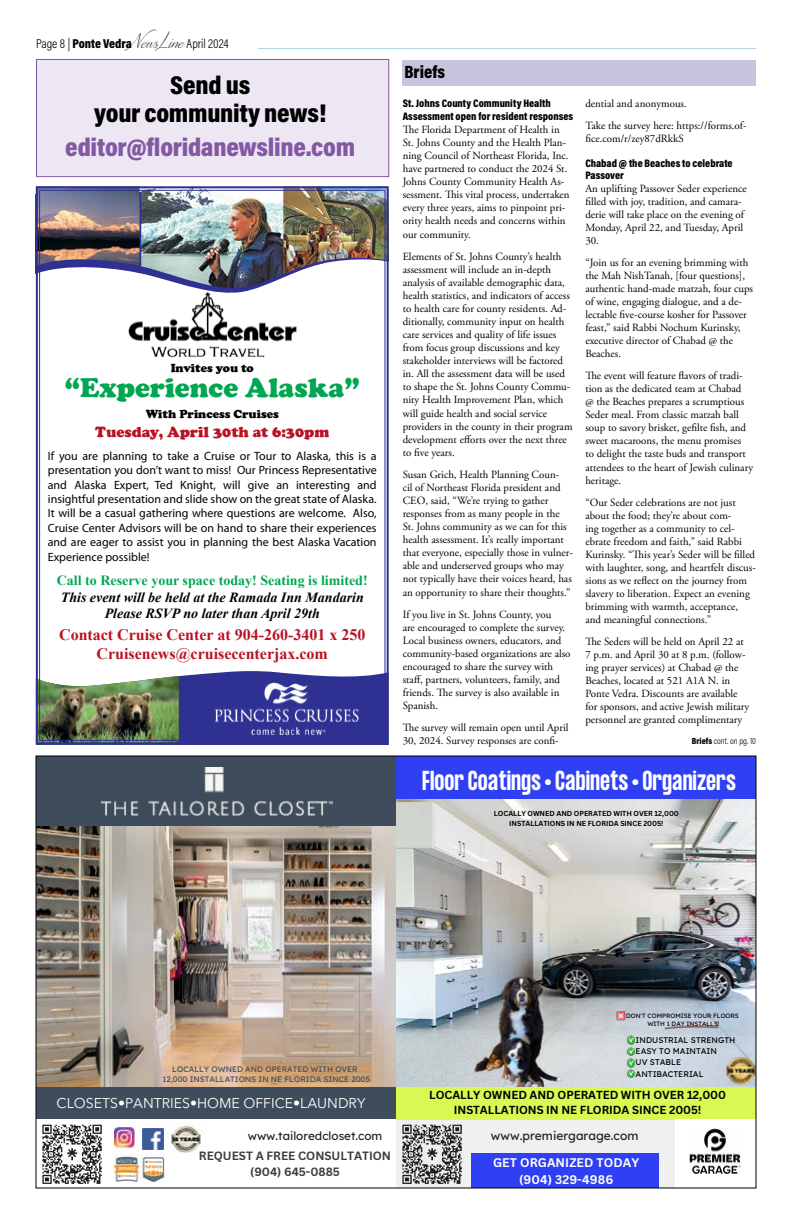
<style>
.page{position:relative;width:792px;height:1224px;background:#fff}
.page>*{position:absolute;margin:0;border:0;box-sizing:border-box;transform-origin:0 0}
.t1{font:900 28px "Cooper";color:#00a651}
.t2{font:900 26px "Acumin Pro Cond";letter-spacing:-.01em;color:#8458a3;scale:1.05 1}
.t3{font:900 26px/27.8px "Acumin Pro Cond";letter-spacing:-.01em;color:#000;text-align:center;scale:1.05 1}
.t4{font:700 24px "Formula Condensed";color:#fff}
.t5{font:900 18px "Acumin Pro Cond";color:#000}
.t6{font:700 16px/19.2px "Times New Roman";color:#ba1222;text-align:center}
.t7{font:900 15.3px "Cooper";color:#ba1222}
.t8{font:14.1px "Avenir Next LT Pro";color:#fff}
.t9{font:italic 700 14px/16.8px "Times New Roman";color:#000;text-align:center}
.t10{font:700 14px "Times New Roman";color:#00a651}
.t11{font:300 13px "Acumin Pro Cond";color:#000}
.t12{font:700 12.2px/16.5px "Canva Sans";letter-spacing:.005em;color:#fff;text-align:center}
.t13{font:12px/14.4px "Myriad Pro";color:#000;text-align:justify}
.t14{font:900 12px "Cooper";color:#000}
.t15{font:12px "Lexend Deca";color:#221f20}
.t16{font:700 11.7px/15.6px "Canva Sans";letter-spacing:-.005em;color:#3d3d3d;text-align:center}
.t17{font:11.6px "Lexend Deca";color:#221f20}
.t18{font:700 11.4px/15.1px "Canva Sans";letter-spacing:-.005em;color:#000;text-align:center}
.t19{font:11px/13.1px "Adobe Garamond Pro";color:#000}
.t20{font:900 11px/13.1px "Acumin Pro Cond";color:#000}
.t21{font:300 9px "Acumin Pro Cond";color:#000}
.t22{font:8.2px/11.1px "Lexend Deca";color:#000}
.t23{font:8px/10.7px "Lexend Deca";color:#3f4c5b;text-align:center}
.t24{font:700 7.1px/9.4px "Canva Sans";letter-spacing:-.005em;color:#000;text-align:center}
.t25{font:6.3px/8.4px "Lexend Deca";color:#000;text-align:center}
.s1{font-weight:900}
.s2{font-family:"Distant Stroke";font-weight:400;font-size:26px}
</style>
<div class="page">
<hr style="left:258px;top:48px;width:498px;height:1px;background:#aad5e4">
<div style="left:403px;top:60px;width:353px;height:26px;background:#c6c5dd"></div>
<div style="left:36px;top:59px;width:353px;height:118px;background:#ece7f3;border:1px solid #8458a3"></div>
<svg style="left:36px;top:186px;width:353px;height:558px;background:#6266a5"></svg>
<img style="left:39px;top:190px;width:346px;height:551px">
<div style="left:36px;top:756px;width:720px;height:432px;background:#3f4c5b"></div>
<img style="left:101px;top:768px;width:231px;height:48px">
<div style="left:38px;top:1119px;width:358px;height:67px;background:#fff"></div>
<img style="left:42px;top:1125px;width:60px;height:59px">
<img style="left:113px;top:1154px;width:52px;height:28px">
<img style="left:38px;top:826px;width:358px;height:260px">
<div style="left:396px;top:1119px;width:279px;height:67px;background:#f0f0f0"></div>
<div style="left:396px;top:758px;width:358px;height:41px;background:#2f3ff3"></div>
<div style="left:396px;top:1086px;width:358px;height:33px;background:#d8f852"></div>
<img style="left:402px;top:1125px;width:60px;height:59px">
<div style="left:675px;top:1119px;width:79px;height:67px;background:#fff"></div>
<img style="left:690px;top:1129px;width:51px;height:44px">
<img style="left:114px;top:1127px;width:22px;height:22px">
<img style="left:142px;top:1129px;width:21px;height:21px">
<div style="left:471px;top:1153px;width:187px;height:33px;background:#2f3ff3"></div>
<img style="left:163px;top:1122px;width:45px;height:34px">
<img style="left:396px;top:799px;width:358px;height:287px">
<img style="left:612px;top:1009px;width:18px;height:13px">
<img style="left:661px;top:982px;width:66px;height:71px">
<img style="left:718px;top:1054px;width:36px;height:34px">
<img style="left:475px;top:969px;width:88px;height:117px">
<svg style="left:625px;top:1035px;width:13px;height:44px"></svg>
<p class="t11" style="left:36px;top:36px;width:194px">Page 8 | <span class="s1">Ponte Vedra</span><span class="s2">NewsLine</span> April 2024</p>
<h2 class="t3" style="left:94px;top:71px;width:223px">Send us<br>your community news!</h2>
<h2 class="t2" style="left:65px;top:131px;width:278px">editor@floridanewsline.com</h2>
<p class="t14" style="left:171px;top:361px;width:85px">Invites you to</p>
<h1 class="t1" style="left:65px;top:372px;width:297px">“Experience Alaska”</h1>
<p class="t14" style="left:146px;top:407px;width:135px">With Princess Cruises</p>
<h3 class="t7" style="left:95px;top:423px;width:235px">Tuesday, April 30th at 6:30pm</h3>
<p class="t13" style="left:48px;top:448px;width:330px">If you are planning to take a Cruise or Tour to Alaska, this is a presentation you don’t want to miss! Our Princess Representative and Alaska Expert, Ted Knight, will give an interesting and insightful presentation and slide show on the great state of Alaska.<br>It will be a casual gathering where questions are welcome. Also, Cruise Center Advisors will be on hand to share their experiences and are eager to assist you in planning the best Alaska Vacation Experience possible!</p>
<p class="t10" style="left:57px;top:570px;width:312px">Call to Reserve your space today! Seating is limited!</p>
<p class="t9" style="left:61px;top:588px;width:305px">This event will be held at the Ramada Inn Mandarin<br>Please RSVP no later than April 29th</p>
<h3 class="t6" style="left:59px;top:625px;width:308px">Contact Cruise Center at 904-260-3401 x 250<br>Cruisenews@cruisecenterjax.com</h3>
<h3 class="t5" style="left:405px;top:60px;width:42px">Briefs</h3>
<p class="t20" style="left:403px;top:96px;width:172px">St. Johns County Community Health<br>Assessment open for resident responses</p>
<p class="t19" style="left:403px;top:123px;width:168px">The Florida Department of Health in St. Johns County and the Health Plan&shy;ning Council of Northeast Florida, Inc. have partnered to conduct the 2024 St.<br>Johns County Community Health As&shy;sessment. This vital process, undertaken every three years, aims to pinpoint pri&shy;ority health needs and concerns within our community.</p>
<p class="t19" style="left:403px;top:250px;width:171px">Elements of St. Johns County’s health assessment will include an in-depth analysis of available demographic data, health statistics, and indicators of access to health care for county residents. Ad&shy;ditionally, community input on health care services and quality of life issues from focus group discussions and key stakeholder interviews will be factored in. All the assessment data will be used to shape the St. Johns County Commu&shy;nity Health Improvement Plan, which will guide health and social service providers in the county in their program development efforts over the next three to five years.</p>
<p class="t19" style="left:403px;top:468px;width:172px">Susan Grich, Health Planning Coun-<br>cil of Northeast Florida president and CEO, said, “We’re trying to gather responses from as many people in the St. Johns community as we can for this health assessment. It’s really important that everyone, especially those in vulner&shy;able and underserved groups who may not typically have their voices heard, has an opportunity to share their thoughts.”</p>
<p class="t19" style="left:403px;top:608px;width:169px">If you live in St. Johns County, you<br>are encouraged to complete the survey.<br>Local business owners, educators, and community-based organizations are also encouraged to share the survey with staff, partners, volunteers, family, and friends. The survey is also available in Spanish.</p>
<p class="t19" style="left:403px;top:722px;width:167px">The survey will remain open until April<br>30, 2024. Survey responses are confi-</p>
<p class="t19" style="left:585px;top:93px;width:163px;line-height:22px">dential and anonymous.<br>Take the survey here: https://forms.of-</p>
<p class="t19" style="left:585px;top:132px;width:100px">fice.com/r/zey87dRkkS</p>
<p class="t20" style="left:585px;top:157px;width:149px;line-height:12px">Chabad @ the Beaches to celebrate<br>Passover</p>
<p class="t19" style="left:585px;top:183px;width:163px">An uplifting Passover Seder experience filled with joy, tradition, and camara&shy;derie will take place on the evening of<br>Monday, April 22, and Tuesday, April<br>30.</p>
<p class="t19" style="left:585px;top:257px;width:169px">“Join us for an evening brimming with the Mah NishTanah, [four questions], authentic hand-made matzah, four cups of wine, engaging dialogue, and a de&shy;lectable five-course kosher for Passover feast,” said Rabbi Nochum Kurinsky, executive director of Chabad @ the Beaches.</p>
<p class="t19" style="left:585px;top:370px;width:169px">The event will feature flavors of tradi&shy;tion as the dedicated team at Chabad<br>@ the Beaches prepares a scrumptious Seder meal. From classic matzah ball soup to savory brisket, gefilte fish, and sweet macaroons, the menu promises<br>to delight the taste buds and transport attendees to the heart of Jewish culinary heritage.</p>
<p class="t19" style="left:585px;top:496px;width:172px">“Our Seder celebrations are not just about the food; they’re about com-<br>ing together as a community to cel&shy;ebrate freedom and faith,” said Rabbi Kurinsky. “This year’s Seder will be filled with laughter, song, and heartfelt discus&shy;sions as we reflect on the journey from slavery to liberation. Expect an evening brimming with warmth, acceptance, and meaningful connections.”</p>
<p class="t19" style="left:585px;top:635px;width:166px">The Seders will be held on April 22 at 7 p.m. and April 30 at 8 p.m. (follow&shy;ing prayer services) at Chabad @ the Beaches, located at 521 A1A N. in Ponte Vedra. Discounts are available for sponsors, and active Jewish military personnel are granted complimentary</p>
<p class="t21" style="left:692px;top:735px;width:66px"><span class="s1">Briefs</span> cont. on pg. 10</p>
<h3 class="t4" style="left:422px;top:762px;width:315px">Floor Coatings • Cabinets • Organizers</h3>
<p class="t24" style="left:494px;top:809px;width:186px">LOCALLY OWNED AND OPERATED WITH OVER 12,000<br>INSTALLATIONS IN NE FLORIDA SINCE 2005!</p>
<p class="t23" style="left:162px;top:1062px;width:209px">LOCALLY OWNED AND OPERATED WITH OVER<br>12,000 INSTALLATIONS IN NE FLORIDA SINCE 2005</p>
<p class="t8" style="left:57px;top:1095px;width:310px">CLOSETS•PANTRIES•HOME OFFICE•LAUNDRY</p>
<p class="t25" style="left:626px;top:1010px;width:114px">DON'T COMPROMISE YOUR FLOORS<br>WITH 1 DAY INSTALLS!</p>
<p class="t22" style="left:636px;top:1034px;width:101px">INDUSTRIAL STRENGTH<br>EASY TO MAINTAIN<br>UV STABLE<br>ANTIBACTERIAL</p>
<p class="t18" style="left:429px;top:1087px;width:298px">LOCALLY OWNED AND OPERATED WITH OVER 12,000<br>INSTALLATIONS IN NE FLORIDA SINCE 2005!</p>
<p class="t17" style="left:248px;top:1126px;width:136px">www.tailoredcloset.com</p>
<p class="t15" style="left:491px;top:1126px;width:149px">www.premiergarage.com</p>
<p class="t12" style="left:493px;top:1155px;width:148px">GET ORGANIZED TODAY (904) 329-4986</p>
<p class="t16" style="left:199px;top:1148px;width:194px">REQUEST A FREE CONSULTATION (904) 645-0885</p>
</div>
